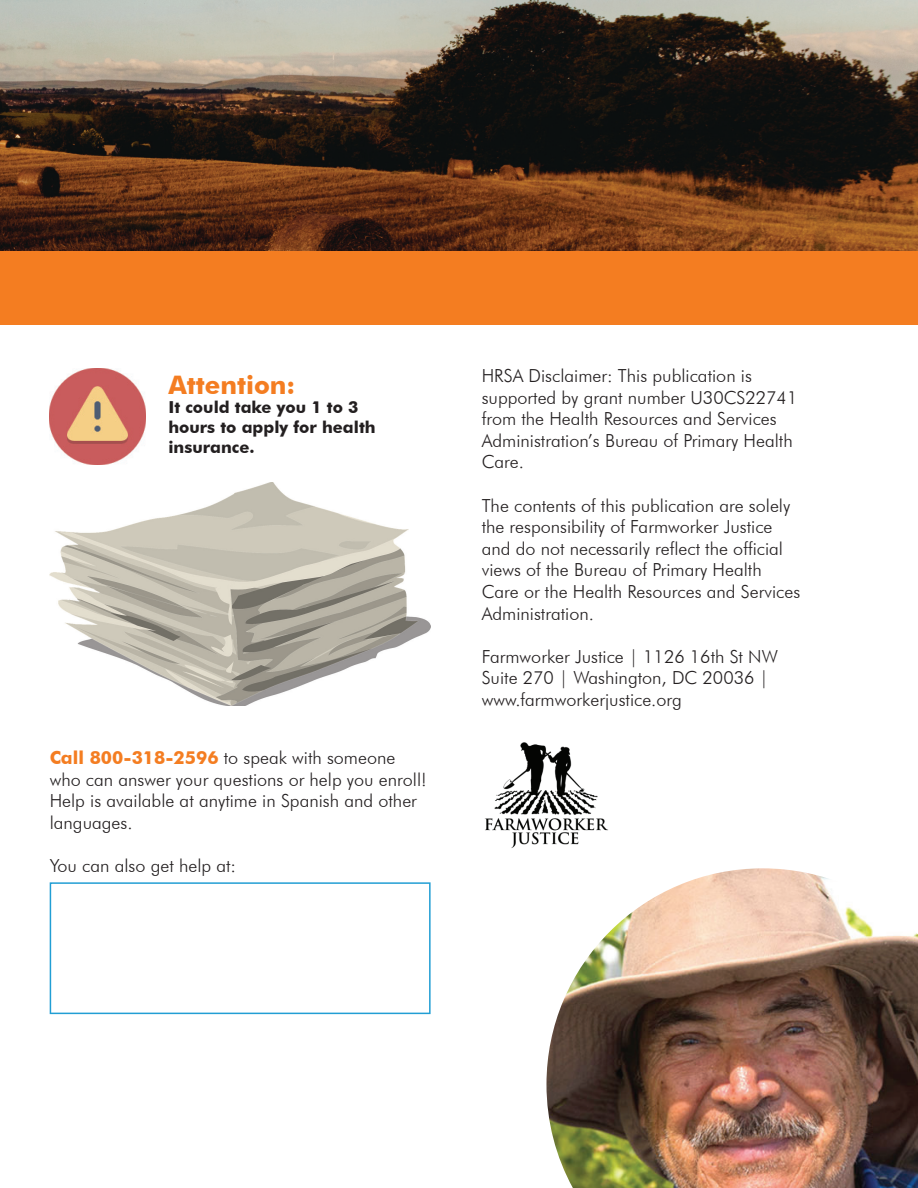
<style>
.page{position:relative;width:918px;height:1188px;background:#fff}
.page>*{position:absolute;margin:0;border:0;box-sizing:border-box;transform-origin:0 0}
.t1{font:700 25.5px "Futura BT";color:#f47d21}
.t2{font:300 18px/21.6px "Futura BT";color:#231f20}
.t3{font:700 16.5px/19.8px "Futura BT";color:#231f20}
.s1{font-weight:700;color:#f47d21}
</style>
<div class="page">
<img style="left:0;top:0;width:918px;height:251px">
<img style="left:546px;top:868px;width:372px;height:320px">
<div style="left:0;top:251px;width:918px;height:74px;background:#f47d21"></div>
<svg style="left:50px;top:882px;width:381px;height:132px"></svg>
<img style="left:485px;top:742px;width:123px;height:106px">
<img style="left:50px;top:368px;width:96px;height:96px">
<img style="left:50px;top:482px;width:381px;height:224px">
<h1 class="t1" style="left:168px;top:369px;width:128px">Attention:</h1>
<p class="t3" style="left:168px;top:397px;width:209px">It could take you 1 to 3 hours to apply for health insurance.</p>
<p class="t2" style="left:50px;top:747px;width:379px"><span class="s1">Call 800-318-2596</span> to speak with someone who can answer your questions or help you enroll!<br>Help is available at anytime in Spanish and other languages.</p>
<p class="t2" style="left:50px;top:855px;width:188px">You can also get help at:</p>
<p class="t2" style="left:482px;top:365px;width:317px">HRSA Disclaimer: This publication is supported by grant number U30CS22741 from the Health Resources and Services<br>Administration’s Bureau of Primary Health<br>Care.</p>
<p class="t2" style="left:482px;top:494px;width:320px">The contents of this publication are solely the responsibility of Farmworker Justice and do not necessarily reflect the official views of the Bureau of Primary Health Care or the Health Resources and Services Administration.</p>
<p class="t2" style="left:482px;top:645px;width:298px">Farmworker Justice | 1126 16th St NW<br>Suite 270 | Washington, DC 20036 | www.farmworkerjustice.org</p>
</div>
